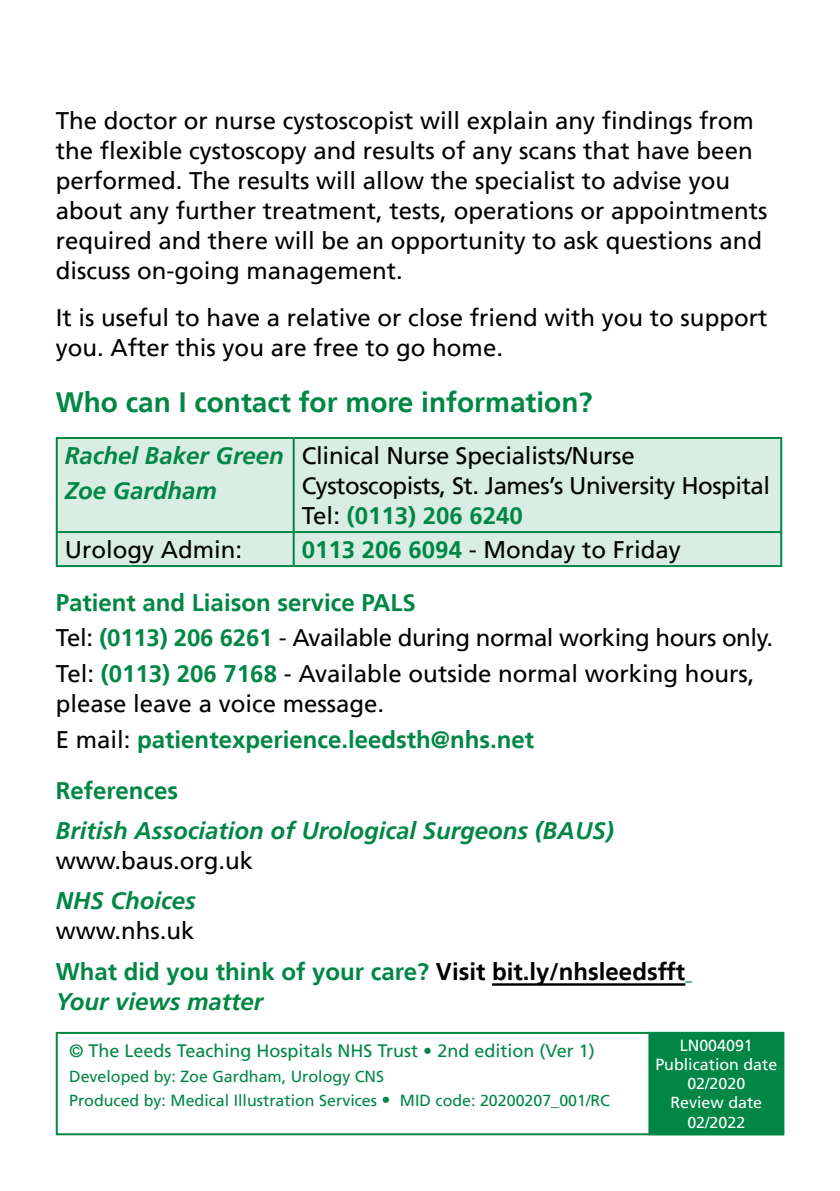
<style>
.page{position:relative;width:840px;height:1191px;background:#fff}
.page>*{position:absolute;margin:0;border:0;box-sizing:border-box;transform-origin:0 0}
.Main_Headings{font:700 28px "Frutiger LT";color:#008745}
.Body_Text{font:24px/30px "Frutiger LT";color:#000}
.Body_Text-2{font:24px/30px "Frutiger LT";letter-spacing:-.02em;color:#000}
.Sub-sub_heading{font:italic 700 24px "Frutiger LT";color:#008745}
.Body_Text-3{font:700 24px "Frutiger LT";color:#008745}
.Main_Headings-2{font:700 24px "Frutiger LT";color:#008745}
.Sub_Heading{font:700 24px "Frutiger LT";color:#008745}
.Body_Text-4{font:italic 700 24px "Frutiger LT";color:#008745}
.t1{font:18px "Frutiger LT";color:#008745}
.t2{font:16px/24.4px "Frutiger LT";color:#008745}
.t3{font:16px/19.2px "Frutiger LT";color:#fff;text-align:center}
.s1{font-weight:400;color:#000}
.s2{font-weight:700;color:#008745}
.s3{color:#000}
.s4{font-size:18px}
</style>
<div class="page">
<div style="left:56px;top:1032px;width:727px;height:103px;border:2px solid #008745"></div>
<div style="left:648px;top:1032px;width:135px;height:103px;background:#008745"></div>
<hr style="left:492px;top:983px;width:193px;height:2px;background:#000">
<div style="left:58px;top:439px;width:721px;height:126px;background:#d9ede3"></div>
<hr style="left:56px;top:437px;width:237px;height:2px;background:#008745">
<hr style="left:56px;top:439px;width:2px;height:92px;background:#008745">
<hr style="left:293px;top:437px;width:488px;height:2px;background:#008745">
<hr style="left:292px;top:439px;width:2px;height:92px;background:#008745">
<hr style="left:779px;top:439px;width:2px;height:92px;background:#008745">
<hr style="left:56px;top:531px;width:237px;height:2px;background:#008745">
<hr style="left:56px;top:533px;width:2px;height:32px;background:#008745">
<hr style="left:293px;top:531px;width:488px;height:2px;background:#008745">
<hr style="left:292px;top:533px;width:2px;height:32px;background:#008745">
<hr style="left:779px;top:533px;width:2px;height:32px;background:#008745">
<hr style="left:56px;top:565px;width:237px;height:2px;background:#008745">
<hr style="left:293px;top:565px;width:488px;height:2px;background:#008745">
<p class="Body_Text" style="left:56px;top:105px;width:712px">The doctor or nurse cystoscopist will explain any findings from the flexible cystoscopy and results of any scans that have been performed. The results will allow the specialist to advise you about any further treatment, tests, operations or appointments required and there will be an opportunity to ask questions and discuss on-going management.</p>
<p class="Body_Text" style="left:56px;top:302px;width:712px">It is useful to have a relative or close friend with you to support you. After this you are free to go home.</p>
<p class="Main_Headings" style="left:56px;top:386px;width:538px">Who can I contact for more information?</p>
<p class="Sub-sub_heading" style="left:65px;top:441px;width:220px">Rachel Baker Green</p>
<p class="Sub-sub_heading" style="left:65px;top:476px;width:154px">Zoe Gardham</p>
<p class="Body_Text-2" style="left:301px;top:441px;width:469px">Clinical Nurse Specialists/Nurse<br>Cystoscopists, St. James’s University Hospital</p>
<p class="Body_Text-3" style="left:301px;top:501px;width:223px"><span class="s1">Tel:</span> (0113) 206 6240</p>
<p class="Body_Text" style="left:65px;top:535px;width:179px">Urology Admin:</p>
<p class="Body_Text" style="left:301px;top:535px;width:380px"><span class="s2">0113 206 6094</span> - Monday to Friday</p>
<p class="Sub_Heading" style="left:56px;top:588px;width:361px">Patient and Liaison service PALS</p>
<p class="Body_Text-2" style="left:56px;top:623px;width:718px">Tel: <span class="s2">(0113) 206 6261</span> - Available during normal working hours only.</p>
<p class="Body_Text" style="left:56px;top:658px;width:699px">Tel: <span class="s2">(0113) 206 7168</span> - Available outside normal working hours, please leave a voice message.</p>
<p class="Body_Text-3" style="left:56px;top:725px;width:480px"><span class="s1">E mail:</span> patientexperience.leedsth@nhs.net</p>
<p class="Sub_Heading" style="left:56px;top:776px;width:124px">References</p>
<p class="Sub-sub_heading" style="left:56px;top:817px;width:559px">British Association of Urological Surgeons (BAUS)</p>
<p class="Body_Text" style="left:56px;top:846px;width:199px">www.baus.org.uk</p>
<p class="Sub-sub_heading" style="left:56px;top:887px;width:141px">NHS Choices</p>
<p class="Body_Text" style="left:56px;top:916px;width:140px">www.nhs.uk</p>
<p class="Main_Headings-2" style="left:56px;top:957px;width:630px">What did you think of your care? <span class="s3">Visit bit.ly/nhsleedsfft</span></p>
<p class="Body_Text-4" style="left:56px;top:987px;width:209px">Your views matter</p>
<p class="t1" style="left:69px;top:1040px;width:527px">© The Leeds Teaching Hospitals NHS Trust • 2nd edition (Ver 1)</p>
<p class="t2" style="left:69px;top:1064px;width:542px">Developed by: Zoe Gardham, Urology CNS<br>Produced by: Medical Illustration Services <span class="s4">•</span> MID code: 20200207_001/RC</p>
<p class="t3" style="left:655px;top:1035px;width:123px">LN004091<br>Publication date<br>02/2020<br>Review date<br>02/2022</p>
</div>
